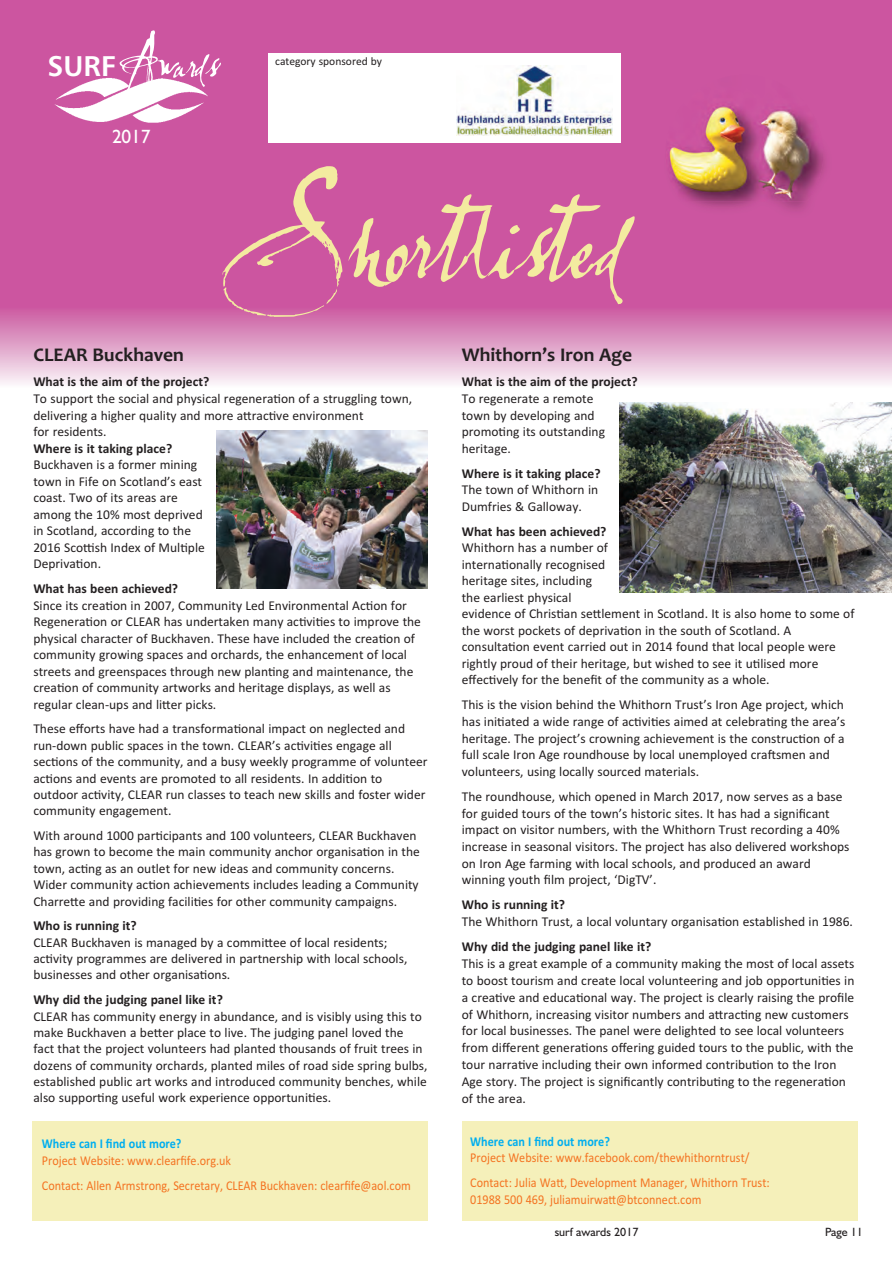
<style>
.page{position:relative;width:892px;height:1262px;background:#fff}
.page>*{position:absolute;margin:0;border:0;box-sizing:border-box;transform-origin:0 0}
.t1{font:136.8px "Lassigue D Mato";letter-spacing:-.06em;color:#f3eba0}
.t2{font:51px "Lassigue D Mato";color:#fff}
.t3{font:700 19.5px "Candara";color:#231f20}
.t4{font:19.2px "Humanist 521 BT";color:#fff}
.t5{font:13.5px/16.5px "Calibri";color:#231f20}
.t6{font:13.5px/25px "Calibri";color:#f47321;scale:.9 1}
.t7{font:700 13.5px "Calibri";color:#231f20}
.t8{font:700 13.5px "Calibri";color:#00aeef;scale:.9 1}
.t9{font:12px "Humanist 521 BT";color:#231f20}
.t10{font:11.55px "Calibri";color:#231f20}
.s1{font-family:"Humanist 777 BT Bold B";font-size:28.5px}
</style>
<div class="page">
<div style="left:461px;top:1121px;width:396px;height:99px;background:#f5f0ba"></div>
<div style="left:32px;top:1121px;width:395px;height:99px;background:#f5f0ba"></div>
<div style="left:0;top:0;width:891px;height:352px;background:#cc55a0"></div>
<div style="left:0;top:306px;width:891px;height:81px;background:linear-gradient(to bottom,#c9559d,#faf7f9)"></div>
<img style="left:54px;top:78px;width:154px;height:45px">
<img style="left:665px;top:77px;width:157px;height:124px">
<div style="left:268px;top:53px;width:352px;height:89px;background:#fff"></div>
<img style="left:456px;top:66px;width:156px;height:70px">
<img style="left:217px;top:430px;width:210px;height:158px">
<img style="left:619px;top:403px;width:272px;height:190px">
<h2 class="t2" style="left:47px;top:36px;width:174px"><span class="s1">SURF</span>Awards</h2>
<h3 class="t4" style="left:112px;top:130px;width:40px">2017</h3>
<p class="t10" style="left:275px;top:55px;width:108px">category sponsored by</p>
<h1 class="t1" style="left:228px;top:167px;width:395px">Shortlisted</h1>
<h3 class="t3" style="left:33px;top:343px;width:152px">CLEAR Buckhaven</h3>
<p class="t7" style="left:33px;top:374px;width:177px">What is the aim of the project?</p>
<p class="t5" style="left:33px;top:390px;width:380px">To support the social and physical regeneration of a struggling town, delivering a higher quality and more attractive environment<br>for residents.</p>
<p class="t7" style="left:33px;top:440px;width:140px">Where is it taking place?</p>
<p class="t5" style="left:33px;top:456px;width:173px">Buckhaven is a former mining town in Fife on Scotland’s east coast. Two of its areas are among the 10% most deprived in Scotland, according to the<br>2016 Scottish Index of Multiple<br>Deprivation.</p>
<p class="t7" style="left:33px;top:580px;width:146px">What has been achieved?</p>
<p class="t5" style="left:33px;top:596px;width:389px">Since its creation in 2007, Community Led Environmental Action for Regeneration or CLEAR has undertaken many activities to improve the physical character of Buckhaven. These have included the creation of community growing spaces and orchards, the enhancement of local streets and greenspaces through new planting and maintenance, the creation of community artworks and heritage displays, as well as regular clean-ups and litter picks.</p>
<p class="t5" style="left:33px;top:720px;width:395px">These efforts have had a transformational impact on neglected and run-down public spaces in the town. CLEAR’s activities engage all sections of the community, and a busy weekly programme of volunteer actions and events are promoted to all residents. In addition to outdoor activity, CLEAR run classes to teach new skills and foster wider community engagement.</p>
<p class="t5" style="left:33px;top:827px;width:388px">With around 1000 participants and 100 volunteers, CLEAR Buckhaven has grown to become the main community anchor organisation in the town, acting as an outlet for new ideas and community concerns.<br>Wider community action achievements includes leading a Community Charrette and providing facilities for other community campaigns.</p>
<p class="t7" style="left:33px;top:917px;width:105px">Who is running it?</p>
<p class="t5" style="left:33px;top:933px;width:375px">CLEAR Buckhaven is managed by a committee of local residents; activity programmes are delivered in partnership with local schools, businesses and other organisations.</p>
<p class="t7" style="left:33px;top:991px;width:191px">Why did the judging panel like it?</p>
<p class="t5" style="left:33px;top:1007px;width:395px">CLEAR has community energy in abundance, and is visibly using this to make Buckhaven a better place to live. The judging panel loved the fact that the project volunteers had planted thousands of fruit trees in dozens of community orchards, planted miles of road side spring bulbs, established public art works and introduced community benches, while also supporting useful work experience opportunities.</p>
<p class="t8" style="left:42px;top:1135px;width:157px">Where can I find out more?</p>
<p class="t6" style="left:42px;top:1147px;width:411px">Project Website: www.clearfife.org.uk<br>Contact: Allen Armstrong, Secretary, CLEAR Buckhaven: clearfife@aol.com</p>
<h3 class="t3" style="left:461px;top:343px;width:172px">Whithorn’s Iron Age</h3>
<p class="t7" style="left:461px;top:374px;width:177px">What is the aim of the project?</p>
<p class="t5" style="left:461px;top:390px;width:145px">To regenerate a remote town by developing and promoting its outstanding heritage.</p>
<p class="t7" style="left:461px;top:465px;width:140px">Where is it taking place?</p>
<p class="t5" style="left:461px;top:481px;width:138px">The town of Whithorn in<br>Dumfries &amp; Galloway.</p>
<p class="t7" style="left:461px;top:523px;width:146px">What has been achieved?</p>
<p class="t5" style="left:461px;top:539px;width:394px">Whithorn has a number of<br>internationally recognised<br>heritage sites, including<br>the earliest physical<br>evidence of Christian settlement in Scotland. It is also home to some of the worst pockets of deprivation in the south of Scotland. A consultation event carried out in 2014 found that local people were rightly proud of their heritage, but wished to see it utilised more effectively for the benefit of the community as a whole.</p>
<p class="t5" style="left:461px;top:696px;width:385px">This is the vision behind the Whithorn Trust’s Iron Age project, which has initiated a wide range of activities aimed at celebrating the area’s heritage. The project’s crowning achievement is the construction of a full scale Iron Age roundhouse by local unemployed craftsmen and volunteers, using locally sourced materials.</p>
<p class="t5" style="left:461px;top:788px;width:389px">The roundhouse, which opened in March 2017, now serves as a base for guided tours of the town’s historic sites. It has had a significant impact on visitor numbers, with the Whithorn Trust recording a 40% increase in seasonal visitors. The project has also delivered workshops on Iron Age farming with local schools, and produced an award winning youth film project, ‘DigTV’.</p>
<p class="t7" style="left:461px;top:896px;width:105px">Who is running it?</p>
<p class="t5" style="left:461px;top:913px;width:392px">The Whithorn Trust, a local voluntary organisation established in 1986.</p>
<p class="t7" style="left:461px;top:938px;width:191px">Why did the judging panel like it?</p>
<p class="t5" style="left:461px;top:955px;width:394px">This is a great example of a community making the most of local assets to boost tourism and create local volunteering and job opportunities in a creative and educational way. The project is clearly raising the profile of Whithorn, increasing visitor numbers and attracting new customers for local businesses. The panel were delighted to see local volunteers from different generations offering guided tours to the public, with the tour narrative including their own informed contribution to the Iron Age story. The project is significantly contributing to the regeneration of the area.</p>
<p class="t8" style="left:470px;top:1133px;width:157px">Where can I find out more?</p>
<p class="t6" style="left:470px;top:1145px;width:334px">Project Website: www.facebook.com/thewhithorntrust/<br>Contact: Julia Watt, Development Manager, Whithorn Trust:</p>
<p class="t6" style="left:470px;top:1186px;width:258px">01988 500 469, juliamuirwatt@btconnect.com</p>
<p class="t9" style="left:554px;top:1227px;width:85px">surf awards 2017</p>
<p class="t9" style="left:824px;top:1227px;width:39px">Page 11</p>
</div>
